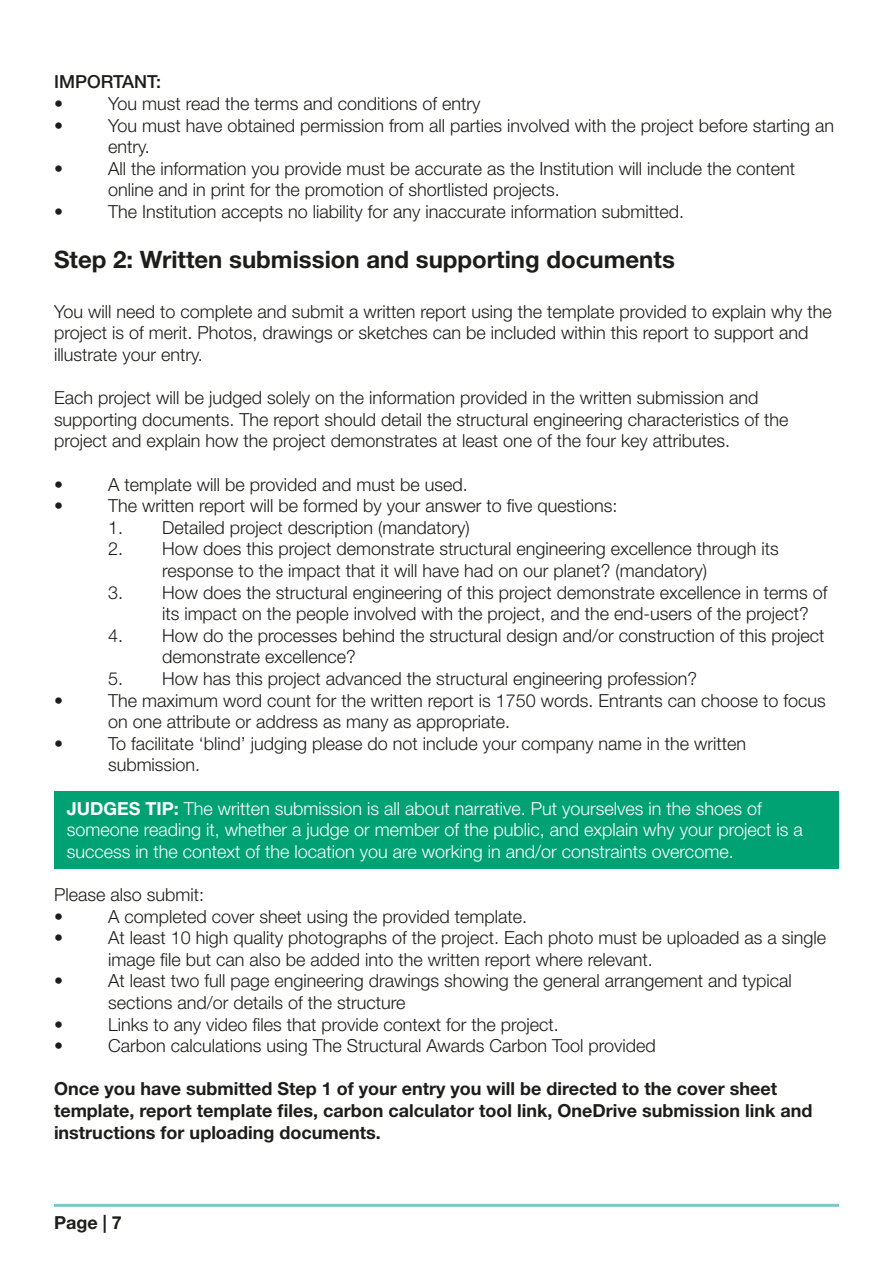
<style>
.page{position:relative;width:893px;height:1263px;background:#fff}
.page>*{position:absolute;margin:0;border:0;box-sizing:border-box;transform-origin:0 0}
.t1{font:700 24px "Helvetica Neue LT Std";color:#1d1d1b}
.t2{font:300 18px/21.6px "Helvetica Neue LT Std";color:#1d1d1b}
.t3{font:300 18px/21.6px "Helvetica Neue LT Std";color:#fff}
.t4{font:700 18px/21.6px "Helvetica Neue LT Std";color:#1d1d1b}
.t5{font:500 18px "Helvetica Neue LT Std";color:#1d1d1b}
.s1{font-weight:700}
</style>
<div class="page">
<hr style="left:54px;top:1204px;width:785px;height:3px;background:#7dc8c6">
<div style="left:54px;top:791px;width:785px;height:78px;background:#00a274"></div>
<p class="t5" style="left:54px;top:71px;width:109px">IMPORTANT:</p>
<p class="t2" style="left:54px;top:92px;width:10px">•</p>
<p class="t2" style="left:108px;top:92px;width:374px">You must read the terms and conditions of entry</p>
<p class="t2" style="left:54px;top:114px;width:10px">•</p>
<p class="t2" style="left:108px;top:114px;width:728px">You must have obtained permission from all parties involved with the project before starting an entry.</p>
<p class="t2" style="left:54px;top:157px;width:10px">•</p>
<p class="t2" style="left:108px;top:157px;width:689px">All the information you provide must be accurate as the Institution will include the content online and in print for the promotion of shortlisted projects.</p>
<p class="t2" style="left:54px;top:200px;width:10px">•</p>
<p class="t2" style="left:108px;top:200px;width:578px">The Institution accepts no liability for any inaccurate information submitted.</p>
<h1 class="t1" style="left:54px;top:245px;width:622px">Step 2: Written submission and supporting documents</h1>
<p class="t2" style="left:54px;top:300px;width:779px">You will need to complete and submit a written report using the template provided to explain why the project is of merit. Photos, drawings or sketches can be included within this report to support and illustrate your entry.</p>
<p class="t2" style="left:54px;top:386px;width:736px">Each project will be judged solely on the information provided in the written submission and supporting documents. The report should detail the structural engineering characteristics of the project and explain how the project demonstrates at least one of the four key attributes.</p>
<p class="t2" style="left:54px;top:473px;width:10px">•</p>
<p class="t2" style="left:108px;top:473px;width:361px">A template will be provided and must be used.</p>
<p class="t2" style="left:54px;top:494px;width:10px">•</p>
<p class="t2" style="left:108px;top:494px;width:511px">The written report will be formed by your answer to five questions:</p>
<p class="t2" style="left:108px;top:516px;width:363px">1. Detailed project description (mandatory)</p>
<p class="t2" style="left:162px;top:538px;width:618px;text-indent:-54px">2. How does this project demonstrate structural engineering excellence through its response to the impact that it will have had on our planet? (mandatory)</p>
<p class="t2" style="left:162px;top:581px;width:667px;text-indent:-54px">3. How does the structural engineering of this project demonstrate excellence in terms of its impact on the people involved with the project, and the end-users of the project?</p>
<p class="t2" style="left:162px;top:624px;width:664px;text-indent:-54px">4. How do the processes behind the structural design and/or construction of this project demonstrate excellence?</p>
<p class="t2" style="left:108px;top:667px;width:591px">5. How has this project advanced the structural engineering profession?</p>
<p class="t2" style="left:54px;top:689px;width:10px">•</p>
<p class="t2" style="left:108px;top:689px;width:719px">The maximum word count for the written report is 1750 words. Entrants can choose to focus on one attribute or address as many as appropriate.</p>
<p class="t2" style="left:54px;top:732px;width:10px">•</p>
<p class="t2" style="left:108px;top:732px;width:640px">To facilitate ‘blind’ judging please do not include your company name in the written submission.</p>
<p class="t3" style="left:67px;top:797px;width:737px"><span class="s1">JUDGES TIP:</span> The written submission is all about narrative. Put yourselves in the shoes of someone reading it, whether a judge or member of the public, and explain why your project is a success in the context of the location you are working in and/or constraints overcome.</p>
<p class="t2" style="left:54px;top:883px;width:152px">Please also submit: •</p>
<p class="t2" style="left:108px;top:905px;width:421px">A completed cover sheet using the provided template.</p>
<p class="t2" style="left:54px;top:926px;width:10px">•</p>
<p class="t2" style="left:108px;top:926px;width:720px">At least 10 high quality photographs of the project. Each photo must be uploaded as a single image file but can also be added into the written report where relevant.</p>
<p class="t2" style="left:54px;top:970px;width:10px">•</p>
<p class="t2" style="left:108px;top:970px;width:685px">At least two full page engineering drawings showing the general arrangement and typical sections and/or details of the structure</p>
<p class="t2" style="left:54px;top:1013px;width:10px">•</p>
<p class="t2" style="left:108px;top:1013px;width:452px">Links to any video files that provide context for the project.</p>
<p class="t2" style="left:54px;top:1034px;width:10px">•</p>
<p class="t2" style="left:108px;top:1034px;width:549px">Carbon calculations using The Structural Awards Carbon Tool provided</p>
<p class="t4" style="left:54px;top:1078px;width:760px">Once you have submitted Step 1 of your entry you will be directed to the cover sheet template, report template files, carbon calculator tool link, OneDrive submission link and instructions for uploading documents.</p>
<p class="t4" style="left:54px;top:1212px;width:69px">Page | 7</p>
</div>
